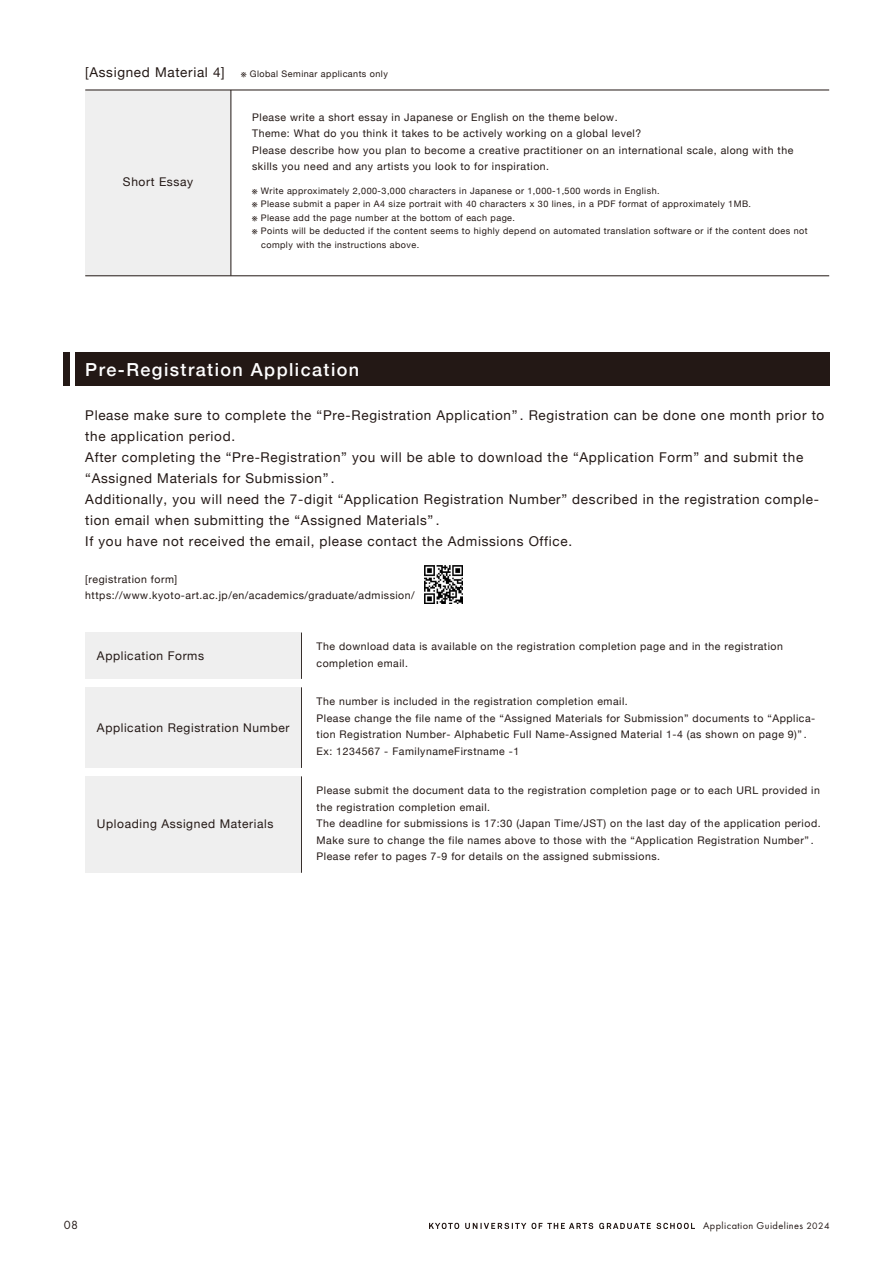
<style>
.page{position:relative;width:893px;height:1263px;background:#fff}
.page>*{position:absolute;margin:0;border:0;box-sizing:border-box;transform-origin:0 0}
.t1{font:500 18px "Helvetica Neue";letter-spacing:.08em;color:#fff}
.t2{font:13.5px/21px "Helvetica Neue";letter-spacing:.05em;color:#231815}
.t3{font:12.3px "Futura PT";color:#231815}
.t4{font:12px "Helvetica Neue";letter-spacing:.05em;color:#231815}
.t5{font:10.5px/16.5px "Helvetica Neue";letter-spacing:.05em;color:#231815}
.t6{font:10.35px "Futura PT";letter-spacing:.04em;color:#231815}
.t7{font:9px "Helvetica Neue";letter-spacing:.05em;color:#231815}
.s1{font-size:9.6px}
</style>
<div class="page">
<svg style="left:599px;top:1223px;width:96px;height:6px"></svg>
<svg style="left:429px;top:1223px;width:30px;height:6px"></svg>
<svg style="left:465px;top:1223px;width:128px;height:6px"></svg>
<div style="left:75px;top:352px;width:754px;height:34px;background:#231815"></div>
<div style="left:64px;top:352px;width:6px;height:34px;background:#231815"></div>
<div style="left:85px;top:633px;width:216px;height:46px;background:#efefef"></div>
<hr style="left:301px;top:633px;width:1px;height:46px;background:#221714">
<div style="left:86px;top:687px;width:216px;height:81px;background:#efefef"></div>
<hr style="left:301px;top:687px;width:1px;height:81px;background:#221714">
<div style="left:86px;top:776px;width:216px;height:97px;background:#efefef"></div>
<hr style="left:301px;top:776px;width:1px;height:97px;background:#221714">
<div style="left:85px;top:90px;width:146px;height:186px;background:#efefef"></div>
<hr style="left:85px;top:90px;width:744px;height:1px;background:#221714">
<hr style="left:85px;top:276px;width:744px;height:1px;background:#221714">
<hr style="left:231px;top:90px;width:1px;height:186px;background:#221714">
<img style="left:424px;top:565px;width:39px;height:39px">
<p class="t2" style="left:85px;top:63px;width:141px">[Assigned Material 4]</p>
<p class="t4" style="left:123px;top:173px;width:72px">Short Essay</p>
<p class="t7" style="left:241px;top:68px;width:148px">※ Global Seminar applicants only</p>
<p class="t5" style="left:252px;top:109px;width:543px">Please write a short essay in Japanese or English on the theme below.<br>Theme: What do you think it takes to be actively working on a global level?<br>Please describe how you plan to become a creative practitioner on an international scale, along with the skills you need and any artists you look to for inspiration.</p>
<p class="t7" style="left:252px;top:184px;width:409px">※ Write approximately 2,000-3,000 characters in Japanese or 1,000-1,500 words in English.</p>
<p class="t7" style="left:252px;top:197px;width:500px">※ Please submit a paper in A4 size portrait with 40 characters x 30 lines, in a PDF format of approximately 1MB.</p>
<p class="t7" style="left:252px;top:211px;width:264px">※ Please add the page number at the bottom of each page.</p>
<p class="t7" style="left:252px;top:224px;width:557px">※ Points will be deducted if the content seems to highly depend on automated translation software or if the content does not</p>
<p class="t7" style="left:261px;top:238px;width:159px">comply with the instructions above.</p>
<h1 class="t1" style="left:85px;top:355px;width:275px">Pre-Registration Application</h1>
<p class="t2" style="left:85px;top:406px;width:741px">Please make sure to complete the “Pre-Registration Application”. Registration can be done one month prior to the application period.<br>After completing the “Pre-Registration” you will be able to download the “Application Form” and submit the “Assigned Materials for Submission”.<br>Additionally, you will need the 7-digit “Application Registration Number” described in the registration comple&shy;tion email when submitting the “Assigned Materials”.<br>If you have not received the email, please contact the Admissions Office.</p>
<p class="t5" style="left:85px;top:571px;width:331px">[registration form] https://www.kyoto-art.ac.jp/en/academics/graduate/admission/</p>
<p class="t4" style="left:97px;top:647px;width:109px">Application Forms</p>
<p class="t4" style="left:97px;top:719px;width:194px">Application Registration Number</p>
<p class="t4" style="left:97px;top:815px;width:178px">Uploading Assigned Materials</p>
<p class="t5" style="left:316px;top:639px;width:468px">The download data is available on the registration completion page and in the registration completion email.</p>
<p class="t5" style="left:316px;top:694px;width:500px">The number is included in the registration completion email.<br>Please change the file name of the “Assigned Materials for Submission” documents to “Applica&shy;tion Registration Number- Alphabetic Full Name-Assigned Material 1-4 (as shown on page 9)”.<br>Ex: 1234567 - FamilynameFirstname -1</p>
<p class="t5" style="left:316px;top:783px;width:506px">Please submit the document data to the registration completion page or to each URL provided in the registration completion email.<br>The deadline for submissions is 17:30 (Japan Time/JST) on the last day of the application period.<br>Make sure to change the file names above to those with the “Application Registration Number”.<br>Please refer to pages 7-9 for details on the assigned submissions.</p>
<p class="t3" style="left:64px;top:1218px;width:16px">08</p>
<p class="t6" style="left:703px;top:1219px;width:128px">Application Guidelines <span class="s1">2024</span></p>
</div>
